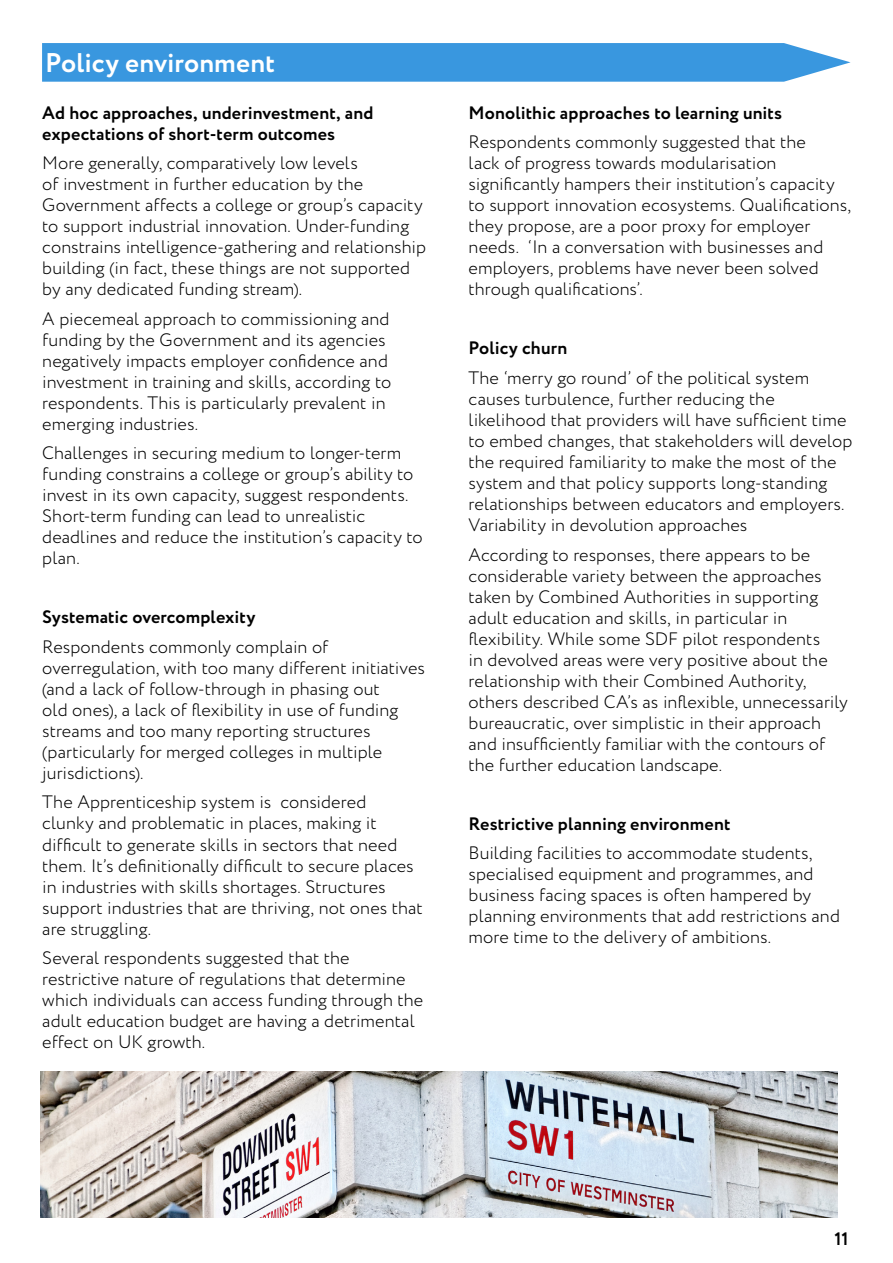
<style>
.page{position:relative;width:893px;height:1263px;background:#fff}
.page>*{position:absolute;margin:0;border:0;box-sizing:border-box;transform-origin:0 0}
.t1{font:700 27px "Circe";letter-spacing:.005em;color:#fff}
.t2{font:300 18px/21px "Circe";letter-spacing:.005em;color:#000}
.t3{font:700 18px/21px "Circe";letter-spacing:.005em;color:#000}
</style>
<div class="page">
<svg style="left:42px;top:43px;width:808px;height:39px;background:#429ce0"></svg>
<img style="left:40px;top:1071px;width:797px;height:146px">
<h1 class="t1" style="left:45px;top:44px;width:231px">Policy environment</h1>
<p class="t3" style="left:42px;top:103px;width:333px">Ad hoc approaches, underinvestment, and expectations of short-term outcomes</p>
<p class="t2" style="left:42px;top:153px;width:385px">More generally, comparatively low levels<br>of investment in further education by the Government affects a college or group’s capacity to support industrial innovation. Under-funding constrains intelligence-gathering and relationship building (in fact, these things are not supported by any dedicated funding stream).</p>
<p class="t2" style="left:42px;top:309px;width:350px">A piecemeal approach to commissioning and funding by the Government and its agencies negatively impacts employer confidence and investment in training and skills, according to respondents. This is particularly prevalent in emerging industries.</p>
<p class="t2" style="left:42px;top:443px;width:382px">Challenges in securing medium to longer-term funding constrains a college or group’s ability to invest in its own capacity, suggest respondents.<br>Short-term funding can lead to unrealistic deadlines and reduce the institution’s capacity to plan.</p>
<p class="t3" style="left:42px;top:608px;width:215px">Systematic overcomplexity</p>
<p class="t2" style="left:42px;top:637px;width:384px">Respondents commonly complain of overregulation, with too many different initiatives (and a lack of follow-through in phasing out<br>old ones), a lack of flexibility in use of funding streams and too many reporting structures (particularly for merged colleges in multiple jurisdictions).</p>
<p class="t2" style="left:42px;top:792px;width:382px">The Apprenticeship system is considered<br>clunky and problematic in places, making it difficult to generate skills in sectors that need them. It’s definitionally difficult to secure places in industries with skills shortages. Structures support industries that are thriving, not ones that are struggling.</p>
<p class="t2" style="left:42px;top:948px;width:382px">Several respondents suggested that the restrictive nature of regulations that determine which individuals can access funding through the adult education budget are having a detrimental effect on UK growth.</p>
<p class="t3" style="left:469px;top:103px;width:315px">Monolithic approaches to learning units</p>
<p class="t2" style="left:469px;top:132px;width:384px">Respondents commonly suggested that the<br>lack of progress towards modularisation significantly hampers their institution’s capacity to support innovation ecosystems. Qualifications, they propose, are a poor proxy for employer needs. ‘In a conversation with businesses and employers, problems have never been solved through qualifications’.</p>
<p class="t3" style="left:469px;top:339px;width:100px">Policy churn</p>
<p class="t2" style="left:469px;top:368px;width:385px">The ‘merry go round’ of the political system causes turbulence, further reducing the likelihood that providers will have sufficient time to embed changes, that stakeholders will develop the required familiarity to make the most of the system and that policy supports long-standing relationships between educators and employers.<br>Variability in devolution approaches</p>
<p class="t2" style="left:469px;top:544px;width:381px">According to responses, there appears to be considerable variety between the approaches taken by Combined Authorities in supporting adult education and skills, in particular in flexibility. While some SDF pilot respondents<br>in devolved areas were very positive about the relationship with their Combined Authority, others described CA’s as inflexible, unnecessarily bureaucratic, over simplistic in their approach and insufficiently familiar with the contours of the further education landscape.</p>
<p class="t3" style="left:469px;top:814px;width:263px">Restrictive planning environment</p>
<p class="t2" style="left:469px;top:843px;width:373px">Building facilities to accommodate students, specialised equipment and programmes, and business facing spaces is often hampered by planning environments that add restrictions and more time to the delivery of ambitions.</p>
<p class="t3" style="left:834px;top:1229px;width:16px">11</p>
</div>
